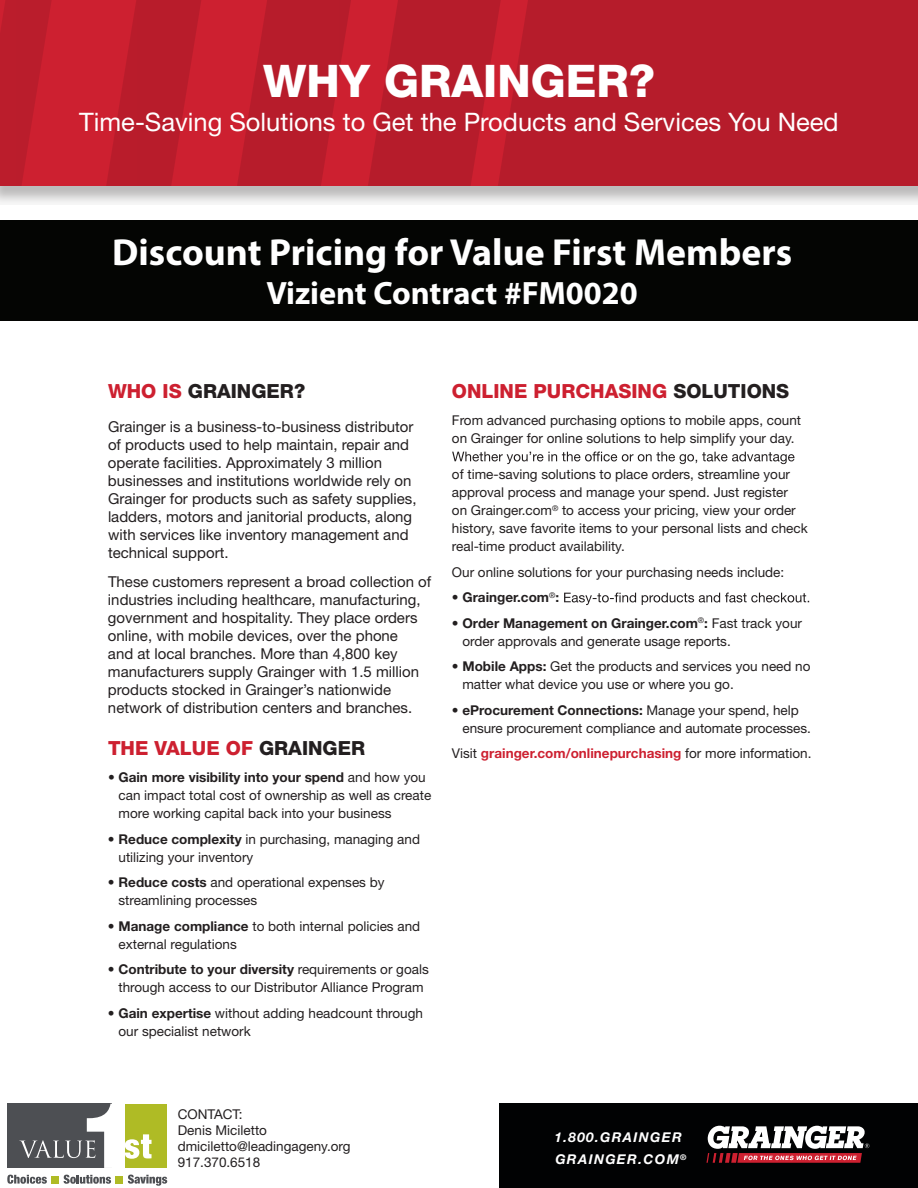
<style>
.page{position:relative;width:918px;height:1188px;background:#fff}
.page>*{position:absolute;margin:0;border:0;box-sizing:border-box;transform-origin:0 0}
.t1{font:800 45px "Helvetica Neue LT Std";color:#fff}
.t2{font:700 37.8px "Myriad Pro";color:#fff}
.t3{font:700 32.4px "Myriad Pro";color:#fff}
.t4{font:25.5px "Helvetica Neue LT Std";color:#fff}
.t5{font:800 19.5px "Helvetica Neue LT Std";color:#cd2030}
.t6{font:800 19.5px "Helvetica Neue LT Std";color:#231f20}
.t7{font:15px/18px "Helvetica Neue LT Std";color:#231f20}
.t8{font:13.5px/18px "Helvetica Neue LT Std";color:#231f20}
.t9{font:700 13.5px "Helvetica Neue LT Std";color:#cd2030}
.t10{font:italic 700 13.5px "Helvetica Neue LT Std";letter-spacing:.1em;color:#fff}
.t11{font:700 13.5px "Helvetica Neue LT Std";color:#231f20}
.s1{color:#cd2030}
.s2{color:#231f20}
.s3{font-weight:700}
.s4{font-weight:400}
.s5{font-weight:400;color:#231f20}
</style>
<div class="page">
<svg style="left:0;top:186px;width:918px;height:17px;background:#d2d1d1"></svg>
<div style="left:0;top:0;width:918px;height:186px;background:#cd2030"></div>
<svg style="left:368px;top:0;width:130px;height:186px"></svg>
<svg style="left:237px;top:0;width:114px;height:186px"></svg>
<svg style="left:106px;top:0;width:95px;height:186px"></svg>
<svg style="left:0;top:0;width:52px;height:186px"></svg>
<div style="left:498px;top:0;width:420px;height:186px;background:#b61c2b"></div>
<div style="left:500px;top:1104px;width:418px;height:84px;background:#010203"></div>
<svg style="left:706px;top:1126px;width:163px;height:37px"></svg>
<svg style="left:452px;top:452px;width:343px;height:12px"></svg>
<svg style="left:564px;top:593px;width:245px;height:12px"></svg>
<div style="left:0;top:220px;width:918px;height:101px;background:#040503"></div>
<div style="left:8px;top:1104px;width:104px;height:64px;background:#4d4f53"></div>
<div style="left:126px;top:1104px;width:41px;height:64px;background:#afbb25"></div>
<svg style="left:19px;top:1104px;width:133px;height:64px"></svg>
<svg style="left:128px;top:1175px;width:39px;height:11px"></svg>
<svg style="left:7px;top:1175px;width:40px;height:9px"></svg>
<div style="left:52px;top:1176px;width:7px;height:8px;background:#afbb25"></div>
<svg style="left:64px;top:1175px;width:47px;height:9px"></svg>
<div style="left:115px;top:1176px;width:8px;height:8px;background:#afbb25"></div>
<h1 class="t1" style="left:263px;top:54px;width:393px">WHY GRAINGER?</h1>
<h3 class="t4" style="left:79px;top:107px;width:761px">Time-Saving Solutions to Get the Products and Services You Need</h3>
<h2 class="t2" style="left:112px;top:227px;width:681px">Discount Pricing for Value First Members</h2>
<h3 class="t3" style="left:266px;top:272px;width:373px">Vizient Contract #FM0020</h3>
<h3 class="t6" style="left:108px;top:380px;width:199px"><span class="s1">WHO IS</span> GRAINGER?</h3>
<p class="t7" style="left:108px;top:418px;width:310px">Grainger is a business-to-business distributor of products used to help maintain, repair and operate facilities. Approximately 3 million businesses and institutions worldwide rely on Grainger for products such as safety supplies, ladders, motors and janitorial products, along with services like inventory management and technical support.</p>
<p class="t7" style="left:108px;top:573px;width:325px">These customers represent a broad collection of industries including healthcare, manufacturing, government and hospitality. They place orders online, with mobile devices, over the phone<br>and at local branches. More than 4,800 key manufacturers supply Grainger with 1.5 million products stocked in Grainger’s nationwide network of distribution centers and branches.</p>
<h3 class="t5" style="left:108px;top:737px;width:259px">THE VALUE OF <span class="s2">GRAINGER</span></h3>
<p class="t8" style="left:119px;top:768px;width:314px;text-indent:-11px"><span class="s3">• Gain more visibility into your spend</span> and how you can impact total cost of ownership as well as create more working capital back into your business</p>
<p class="t8" style="left:119px;top:830px;width:303px;text-indent:-11px"><span class="s3">• Reduce complexity</span> in purchasing, managing and utilizing your inventory</p>
<p class="t8" style="left:119px;top:873px;width:268px;text-indent:-11px"><span class="s3">• Reduce costs</span> and operational expenses by streamlining processes</p>
<p class="t8" style="left:119px;top:917px;width:303px;text-indent:-11px"><span class="s3">• Manage compliance</span> to both internal policies and external regulations</p>
<p class="t8" style="left:108px;top:960px;width:322px;text-align:center"><span class="s3">• Contribute to your diversity</span> requirements or goals through access to our Distributor Alliance Program</p>
<p class="t8" style="left:119px;top:1004px;width:306px;text-indent:-11px"><span class="s3">• Gain expertise</span> without adding headcount through our specialist network</p>
<h3 class="t5" style="left:452px;top:380px;width:339px">ONLINE PURCHASING <span class="s2">SOLUTIONS</span></h3>
<p class="t8" style="left:452px;top:411px;width:351px">From advanced purchasing options to mobile apps, count on Grainger for online solutions to help simplify your day.</p>
<p class="t8" style="left:452px;top:465px;width:357px">of time-saving solutions to place orders, streamline your approval process and manage your spend. Just register<br>on Grainger.com<sup>®</sup> to access your pricing, view your order history, save favorite items to your personal lists and check real-time product availability.</p>
<p class="t8" style="left:452px;top:563px;width:334px">Our online solutions for your purchasing needs include:</p>
<p class="t11" style="left:452px;top:589px;width:109px"><span class="s4">•</span> Grainger.com<sup>®</sup>:</p>
<p class="t8" style="left:462px;top:614px;width:341px;text-indent:-11px">• <span class="s3">Order Management on Grainger.com</span><sup>®</sup><span class="s3">:</span> Fast track your order approvals and generate usage reports.</p>
<p class="t8" style="left:462px;top:657px;width:350px;text-indent:-11px">• <span class="s3">Mobile Apps:</span> Get the products and services you need no matter what device you use or where you go.</p>
<p class="t8" style="left:462px;top:701px;width:350px;text-indent:-11px">• <span class="s3">eProcurement Connections:</span> Manage your spend, help ensure procurement compliance and automate processes.</p>
<p class="t9" style="left:452px;top:745px;width:361px"><span class="s5">Visit</span> grainger.com/onlinepurchasing <span class="s5">for more information.</span></p>
<p class="t8" style="left:178px;top:1106px;width:174px;line-height:16.2px">CONTACT:<br>Denis Miciletto dmiciletto@leadingageny.org<br>917.370.6518</p>
<p class="t10" style="left:555px;top:1128px;width:129px">1.800.GRAINGER</p>
<p class="t10" style="left:555px;top:1151px;width:133px">GRAINGER.COM<sup>®</sup></p>
</div>
